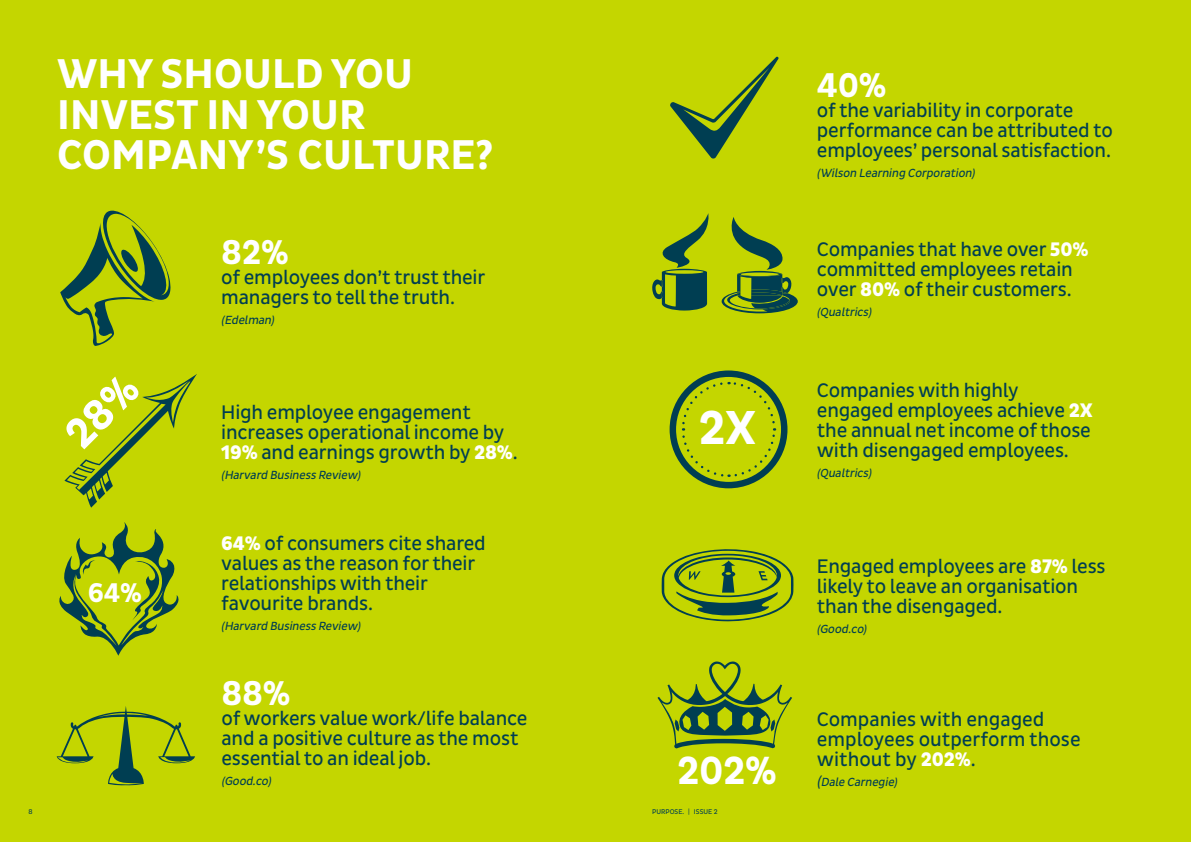
<style>
.page{position:relative;width:1191px;height:842px;background:#c4d600}
.page>*{position:absolute;margin:0;border:0;box-sizing:border-box;transform-origin:0 0}
.t1{font:700 48.5px "Pluto Sans Cond";color:#fff}
.t2{font:700 42.4px/40.1px "Pluto Sans Cond";letter-spacing:.005em;color:#fff}
.t3{font:700 40px "Pluto Sans Cond";color:#fff}
.t4{font:700 35px "Pluto Sans Cond";color:#fff}
.t5{font:700 27.5px "Pluto Sans Cond";color:#fff}
.t6{font:20px/20px "Pluto Sans Cond";letter-spacing:-.01em;color:#003e52}
.t7{font:italic 12px "Pluto Sans Cond";color:#003e52}
.t8{font:7px "Pluto Sans Cond";letter-spacing:.005em;color:#003e52}
.s1{font-weight:800;color:#fff}
.s2{font-size:15px}
</style>
<div class="page">
<svg style="left:57px;top:706px;width:138px;height:80px"></svg>
<svg style="left:59px;top:522px;width:120px;height:134px"></svg>
<svg style="left:60px;top:210px;width:111px;height:136px"></svg>
<svg style="left:670px;top:56px;width:109px;height:103px"></svg>
<svg style="left:652px;top:213px;width:57px;height:98px"></svg>
<svg style="left:721px;top:217px;width:76px;height:96px"></svg>
<div style="left:669px;top:370px;width:118px;height:118px;border:6px solid #003e52;border-radius:50%"></div>
<svg style="left:680px;top:381px;width:96px;height:97px"></svg>
<svg style="left:657px;top:661px;width:135px;height:87px"></svg>
<svg style="left:661px;top:549px;width:132px;height:73px"></svg>
<svg style="left:64px;top:374px;width:133px;height:134px"></svg>
<h2 class="t2" style="left:57px;top:55px;width:438px">WHY SHOULD YOU<br>INVEST IN YOUR<br>COMPANY’S CULTURE?</h2>
<h3 class="t4" style="left:221px;top:232px;width:69px">82%</h3>
<p class="t6" style="left:221px;top:267px;width:266px">of employees don’t trust their managers to tell the truth.</p>
<p class="t7" style="left:221px;top:313px;width:57px">(Edelman)</p>
<h3 class="t5" style="left:88px;top:577px;width:56px">64%</h3>
<p class="t8" style="left:28px;top:807px;width:6px">8</p>
<p class="t6" style="left:221px;top:402px;width:298px">High employee engagement increases operational income by<br><span class="s1">19%</span> and earnings growth by <span class="s1">28%</span>.</p>
<p class="t7" style="left:221px;top:468px;width:143px">(Harvard Business Review)</p>
<p class="t6" style="left:221px;top:534px;width:266px"><span class="s1">64%</span> of consumers cite shared values as the reason for their relationships with their favourite brands.</p>
<p class="t7" style="left:221px;top:619px;width:143px">(Harvard Business Review)</p>
<h3 class="t4" style="left:221px;top:673px;width:70px">88%</h3>
<p class="t6" style="left:221px;top:709px;width:307px">of workers value work/life balance and a positive culture as the most essential to an ideal job.</p>
<p class="t7" style="left:221px;top:774px;width:53px">(Good.co)</p>
<h1 class="t1" style="left:698px;top:400px;width:59px">2X</h1>
<h3 class="t3" style="left:677px;top:748px;width:101px">202%</h3>
<p class="t8" style="left:652px;top:807px;width:67px">PURPOSE. | ISSUE 2</p>
<h3 class="t4" style="left:817px;top:65px;width:71px">40%</h3>
<p class="t6" style="left:817px;top:100px;width:297px">of the variability in corporate performance can be attributed to employees’ personal satisfaction.</p>
<p class="t7" style="left:817px;top:166px;width:162px">(Wilson Learning Corporation)</p>
<p class="t6" style="left:817px;top:240px;width:273px">Companies that have over <span class="s1">50% </span>committed employees retain over <span class="s1">80%</span> of their customers.</p>
<p class="t7" style="left:817px;top:305px;width:58px">(Qualtrics)</p>
<p class="t6" style="left:817px;top:381px;width:277px">Companies with highly engaged employees achieve <span class="s1">2X </span>the annual net income of those with disengaged employees.</p>
<p class="t7" style="left:817px;top:466px;width:58px">(Qualtrics)</p>
<p class="t6" style="left:817px;top:556px;width:290px">Engaged employees are <span class="s1">87%</span> less likely to leave an organisation than the disengaged.</p>
<p class="t7" style="left:817px;top:622px;width:53px">(Good.co)</p>
<p class="t6" style="left:817px;top:709px;width:265px">Companies with engaged employees outperform those without by <span class="s1">202%</span>.</p>
<p class="t7" style="left:817px;top:775px;width:84px"><span class="s2">(</span>Dale Carnegie)</p>
</div>
